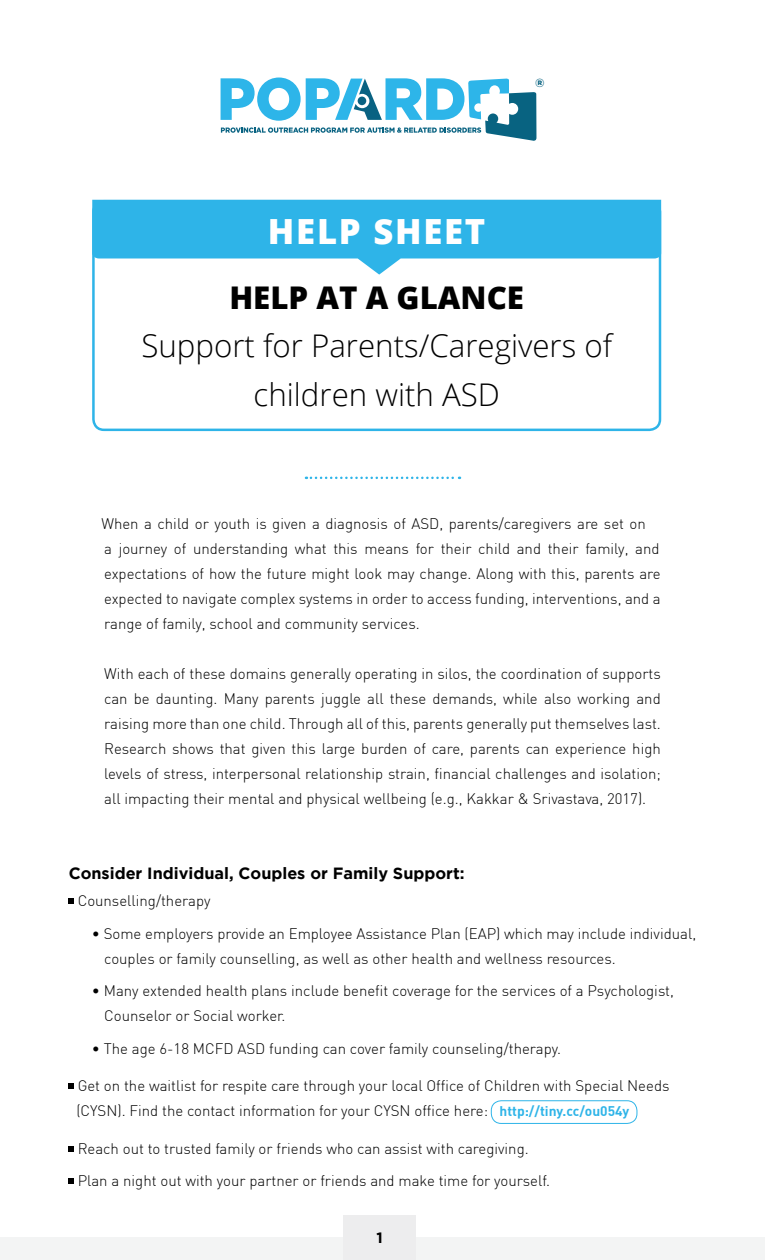
<style>
.page{position:relative;width:765px;height:1260px;background:#fff}
.page>*{position:absolute;margin:0;border:0;box-sizing:border-box;transform-origin:0 0}
.t1{font:800 34.75px "Open Sans";letter-spacing:.05em;color:#fff}
.t2{font:300 31.25px/48.8px "Open Sans";color:#000;text-align:center}
.t3{font:800 31.25px "Open Sans";color:#000}
.t4{font:700 16.25px "Gotham";color:#000}
.t5{font:300 15px/25px "DIN";color:#000}
.t6{font:700 15px "Gotham";color:#000}
.t7{font:900 11.75px "Gotham";color:#086381}
.s1{font-weight:700;font-size:13.75px;color:#2eb4e8}
</style>
<div class="page">
<div style="left:0;top:1238px;width:765px;height:22px;background:#f3f4f4"></div>
<div style="left:344px;top:1216px;width:72px;height:44px;background:#ededee"></div>
<svg style="left:221px;top:78px;width:315px;height:63px"></svg>
<svg style="left:92px;top:200px;width:569px;height:75px;fill:#2eb4e8"></svg>
<div style="left:92px;top:200px;width:569px;height:231px;border:2px solid #2eb4e8;border-radius:11px"></div>
<svg style="left:306px;top:477px;width:154px;height:2px"></svg>
<svg style="left:69px;top:899px;width:5px;height:5px"></svg>
<svg style="left:69px;top:1084px;width:5px;height:5px"></svg>
<svg style="left:69px;top:1146px;width:5px;height:5px"></svg>
<svg style="left:69px;top:1179px;width:5px;height:5px"></svg>
<div style="left:491px;top:1100px;width:146px;height:24px;border:1px solid #2eb4e8;border-radius:10px"></div>
<p class="t7" style="left:535px;top:76px;width:11px">®</p>
<h1 class="t1" style="left:268px;top:205px;width:219px">HELP SHEET</h1>
<h2 class="t3" style="left:229px;top:273px;width:296px">HELP AT A GLANCE</h2>
<h2 class="t2" style="left:141px;top:321px;width:472px">Support for Parents/Caregivers of children with ASD</h2>
<p class="t5" style="left:101px;top:511px;width:561px">When a child or youth is given a diagnosis of ASD, parents/caregivers are set on<br>a journey of understanding what this means for their child and their family, and expectations of how the future might look may change. Along with this, parents are expected to navigate complex systems in order to access funding, interventions, and a range of family, school and community services.</p>
<p class="t5" style="left:104px;top:661px;width:558px;text-align:justify">With each of these domains generally operating in silos, the coordination of supports can be daunting. Many parents juggle all these demands, while also working and raising more than one child. Through all of this, parents generally put themselves last.<br>Research shows that given this large burden of care, parents can experience high levels of stress, interpersonal relationship strain, financial challenges and isolation; all impacting their mental and physical wellbeing (e.g., Kakkar &amp; Srivastava, 2017).</p>
<p class="t4" style="left:69px;top:864px;width:397px">Consider Individual, Couples or Family Support:</p>
<p class="t5" style="left:78px;top:888px;width:134px">Counselling/therapy</p>
<p class="t5" style="left:104px;top:921px;width:594px;text-indent:-12px">• Some employers provide an Employee Assistance Plan (EAP) which may include individual, couples or family counselling, as well as other health and wellness resources.</p>
<p class="t5" style="left:104px;top:978px;width:571px;text-indent:-12px">• Many extended health plans include benefit coverage for the services of a Psychologist,<br>Counselor or Social worker.</p>
<p class="t5" style="left:92px;top:1036px;width:471px">• The age 6-18 MCFD ASD funding can cover family counseling/therapy.</p>
<p class="t5" style="left:76px;top:1073px;width:595px">Get on the waitlist for respite care through your local Office of Children with Special Needs (CYSN). Find the contact information for your CYSN office here: <span class="s1">http://tiny.cc/ou054y</span></p>
<p class="t5" style="left:78px;top:1132px;width:474px;line-height:32.5px">Reach out to trusted family or friends who can assist with caregiving.<br>Plan a night out with your partner or friends and make time for yourself.</p>
<p class="t6" style="left:376px;top:1229px;width:8px">1</p>
</div>
